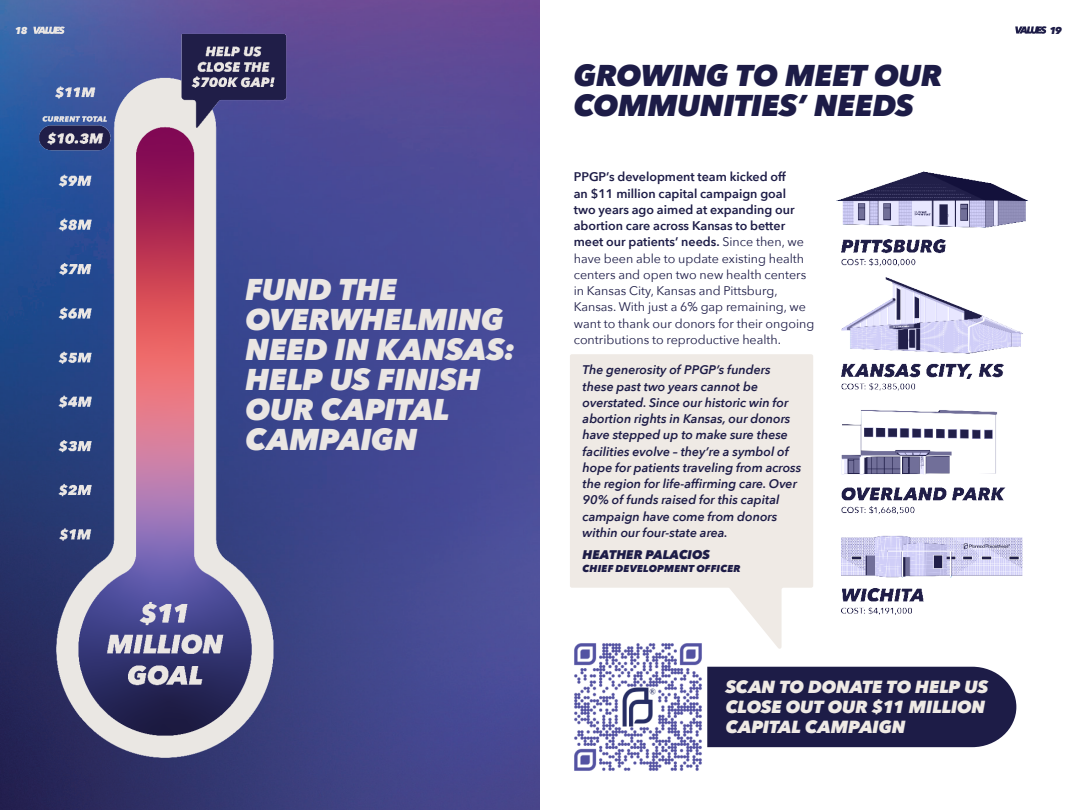
<style>
.page{position:relative;width:1080px;height:810px;background:#fff}
.page>*{position:absolute;margin:0;border:0;box-sizing:border-box;transform-origin:0 0}
.t1{font:italic 800 30px/30px "Avenir Next";letter-spacing:-.01em;color:#eae6e3}
.t2{font:italic 800 30px/30px "Avenir Next";letter-spacing:-.015em;color:#1d1c47}
.t3{font:italic 800 17.5px/20px "Avenir Next";letter-spacing:-.015em;color:#efeae5}
.t4{font:12.5px/16.2px "Avenir Next";color:#1d1c47}
.t5{font:italic 600 12.5px/16.2px "Avenir Next";color:#1d1c47}
.t6{font:italic 800 12.5px "Avenir Next";color:#1d1c47}
.t7{font:italic 800 10px "Avenir Next";letter-spacing:.015em;color:#1d1c47}
.t8{font:italic 800 10px "Avenir Next";color:#efeae5}
.s1{font-weight:600}
</style>
<div class="page">
<svg style="left:1015px;top:26px;width:32px;height:8px"></svg>
<div style="left:707px;top:667px;width:309px;height:80px;background:#1d1c47"></div>
<img style="left:0;top:0;width:540px;height:810px">
<img style="left:33px;top:34px;width:292px;height:746px">
<img style="left:836px;top:171px;width:192px;height:444px">
<svg style="left:570px;top:354px;width:243px;height:295px;fill:#efeae5"></svg>
<svg style="left:33px;top:27px;width:32px;height:7px"></svg>
<img style="left:570px;top:638px;width:137px;height:133px">
<p class="t8" style="left:15px;top:24px;width:14px">18</p>
<h1 class="t1" style="left:246px;top:274px;width:271px">FUND THE<br>OVERWHELMING<br>NEED IN KANSAS:<br>HELP US FINISH<br>OUR CAPITAL<br>CAMPAIGN</h1>
<h1 class="t2" style="left:574px;top:61px;width:370px">GROWING TO MEET OUR<br>COMMUNITIES’ NEEDS</h1>
<p class="t4" style="left:574px;top:168px;width:242px"><span class="s1">PPGP’s development team kicked off<br>an $11 million capital campaign goal<br>two years ago aimed at expanding our abortion care across Kansas to better meet our patients’ needs.</span> Since then, we have been able to update existing health centers and open two new health centers in Kansas City, Kansas and Pittsburg, Kansas. With just a 6% gap remaining, we want to thank our donors for their ongoing contributions to reproductive health.</p>
<p class="t5" style="left:583px;top:362px;width:220px">The generosity of PPGP’s funders these past two years cannot be overstated. Since our historic win for abortion rights in Kansas, our donors have stepped up to make sure these facilities evolve – they’re a symbol of hope for patients traveling from across the region for life-affirming care. Over 90% of funds raised for this capital campaign have come from donors within our four-state area.</p>
<p class="t6" style="left:583px;top:547px;width:129px">HEATHER PALACIOS</p>
<p class="t7" style="left:583px;top:562px;width:160px">CHIEF DEVELOPMENT OFFICER</p>
<h2 class="t3" style="left:726px;top:677px;width:264px">SCAN TO DONATE TO HELP US<br>CLOSE OUT OUR $11 MILLION<br>CAPITAL CAMPAIGN</h2>
<p class="t7" style="left:1050px;top:24px;width:14px">19</p>
</div>
